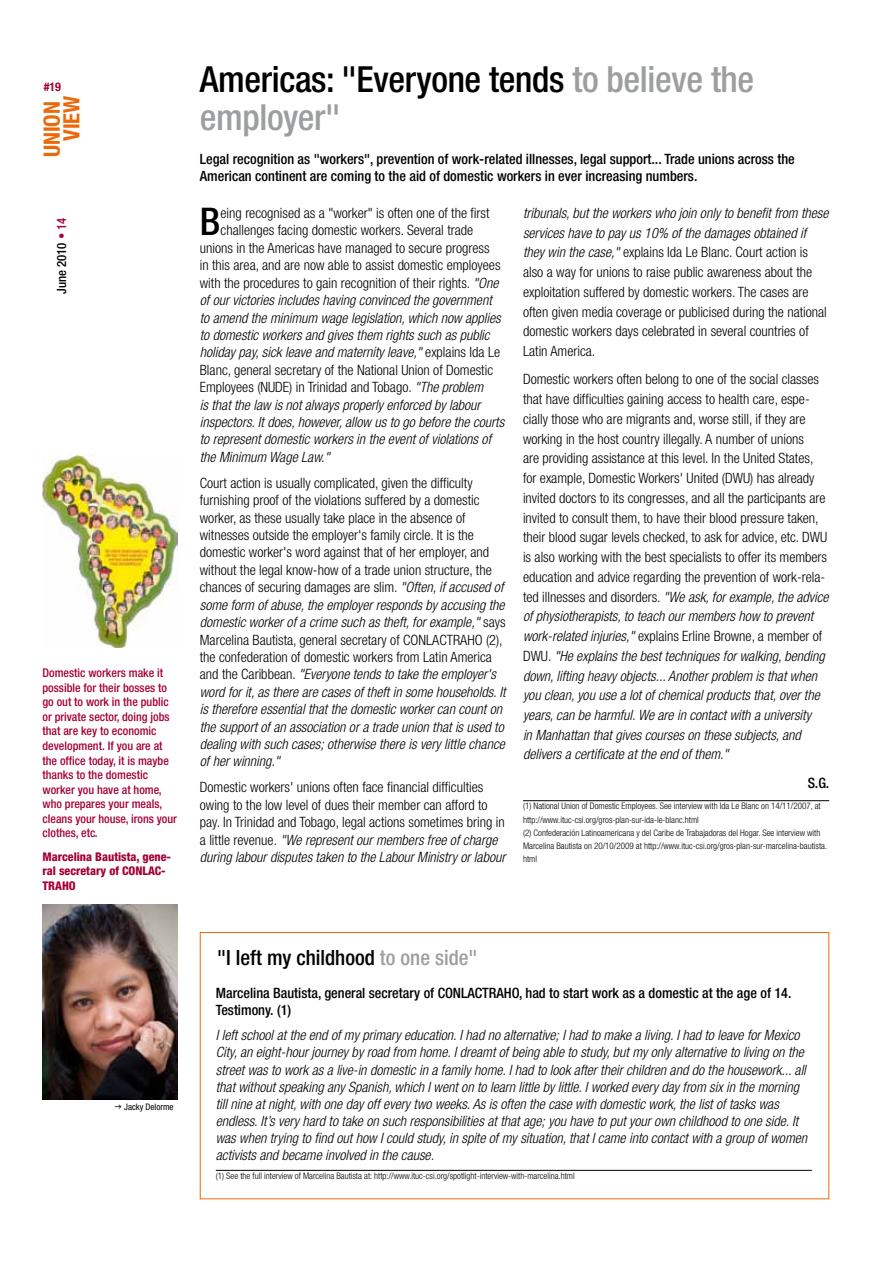
<style>
.page{position:relative;width:893px;height:1263px;background:#fff}
.page>*{position:absolute;margin:0;border:0;box-sizing:border-box;transform-origin:0 0}
.t1{font:500 condensed 38.25px "Helvetica Neue";color:#000}
.t2{font:500 condensed 36px/37.5px "Helvetica Neue";letter-spacing:-.01em;color:#000}
.t3{font:700 condensed 22.5px/19.5px "Helvetica Neue";color:#eb690b;text-align:right}
.t4{font:500 condensed 21px "Helvetica Neue";color:#000}
.t5{font:300 condensed 14.25px/19.8px "Helvetica Neue";color:#000}
.t6{font:italic 300 condensed 14.25px/17.1px "Helvetica Neue";color:#000}
.t7{font:500 condensed 14.25px/17.1px "Helvetica Neue";color:#000}
.t8{font:500 condensed 12.75px "Helvetica Neue";color:#000}
.t9{font:500 condensed 12px/14.5px "Helvetica Neue";color:#a50133}
.t10{font:800 condensed 12px/14.5px "Helvetica Neue";color:#a50133}
.t11{font:700 condensed 12px "Helvetica Neue";color:#a50133}
.t12{font:300 condensed 9px/13.2px "Helvetica Neue";color:#000}
.t13{font:condensed 9px "Helvetica Neue";color:#000}
.s1{color:#a50133}
.s2{color:#9c9e9f}
.s3{font-style:italic}
.s4{font-style:normal}
</style>
<div class="page">
<hr style="left:523px;top:800px;width:306px;height:1px;background:#000">
<img style="left:43px;top:904px;width:134px;height:195px">
<img style="left:43px;top:456px;width:134px;height:191px">
<div style="left:200px;top:932px;width:629px;height:267px;border:1px solid #eb690b"></div>
<hr style="left:216px;top:1170px;width:596px;height:1px;background:#000">
<p class="t11" style="left:44px;top:79px;width:19px">#19</p>
<h3 class="t3" style="left:42px;top:157px;width:63px;rotate:-90deg">UNION<br>VIEW</h3>
<p class="t8" style="left:54px;top:294px;width:78px;rotate:-90deg">June 2010 <span class="s1">• 14</span></p>
<p class="t9" style="left:43px;top:665px;width:136px">Domestic workers make it possible for their bosses to go out to work in the public or private sector, doing jobs that are key to economic development. If you are at the office today, it is maybe thanks to the domestic worker you have at home, who prepares your meals, cleans your house, irons your clothes, etc.</p>
<p class="t10" style="left:43px;top:849px;width:130px">Marcelina Bautista, gene&shy;ral secretary of CONLAC-<br>TRAHO</p>
<h2 class="t2" style="left:200px;top:60px;width:556px">Americas: "Everyone tends <span class="s2">to believe the employer"</span></h2>
<p class="t7" style="left:200px;top:150px;width:596px">Legal recognition as "workers", prevention of work-related illnesses, legal support... Trade unions across the<br>American continent are coming to the aid of domestic workers in ever increasing numbers.</p>
<h1 class="t1" style="left:200px;top:199px;width:22px">B</h1>
<p class="t5" style="left:221px;top:203px;width:270px">eing recognised as a "worker" is often one of the first</p>
<p class="t5" style="left:523px;top:203px;width:307px"><span class="s3">tribunals, but the workers who join only to benefit from these services have to pay us 10% of the damages obtained if they win the case,"</span> explains Ida Le Blanc. Court action is also a way for unions to raise public awareness about the exploitation suffered by domestic workers. The cases are often given media coverage or publicised during the national domestic workers days celebrated in several countries of Latin America.</p>
<p class="t5" style="left:523px;top:369px;width:307px">Domestic workers often belong to one of the social classes that have difficulties gaining access to health care, espe&shy;cially those who are migrants and, worse still, if they are working in the host country illegally. A number of unions<br>are providing assistance at this level. In the United States, for example, Domestic Workers' United (DWU) has already invited doctors to its congresses, and all the participants are invited to consult them, to have their blood pressure taken, their blood sugar levels checked, to ask for advice, etc. DWU is also working with the best specialists to offer its members education and advice regarding the prevention of work-rela&shy;ted illnesses and disorders. <span class="s3">"We ask, for example, the advice of physiotherapists, to teach our members how to prevent work-related injuries,"</span> explains Erline Browne, a member of DWU. <span class="s3">"He explains the best techniques for walking, bending down, lifting heavy objects... Another problem is that when you clean, you use a lot of chemical products that, over the years, can be harmful. We are in contact with a university<br>in Manhattan that gives courses on these subjects, and delivers a certificate at the end of them."</span></p>
<p class="t7" style="left:808px;top:774px;width:23px">S.G.</p>
<p class="t12" style="left:523px;top:799px;width:306px">(1) National Union of Domestic Employees. See interview with Ida Le Blanc on 14/11/2007, at http://www.ituc-csi.org/gros-plan-sur-ida-le-blanc.html<br>(2) Confederación Latinoamericana y del Caribe de Trabajadoras del Hogar. See interview with Marcelina Bautista on 20/10/2009 at http://www.ituc-csi.org/gros-plan-sur-marcelina-bautista. html</p>
<p class="t5" style="left:221px;top:220px;width:254px">challenges facing domestic workers. Several trade</p>
<p class="t5" style="left:200px;top:238px;width:291px">unions in the Americas have managed to secure progress</p>
<p class="t5" style="left:200px;top:255px;width:302px">in this area, and are now able to assist domestic employees</p>
<p class="t5" style="left:200px;top:273px;width:300px">with the procedures to gain recognition of their rights. <span class="s3">"One</span></p>
<p class="t6" style="left:200px;top:291px;width:293px">of our victories includes having convinced the government</p>
<p class="t6" style="left:200px;top:309px;width:302px">to amend the minimum wage legislation, which now applies</p>
<p class="t6" style="left:200px;top:326px;width:291px">to domestic workers and gives them rights such as public</p>
<p class="t6" style="left:200px;top:344px;width:302px">holiday pay, sick leave and maternity leave," <span class="s4">explains Ida Le</span></p>
<p class="t5" style="left:200px;top:360px;width:295px">Blanc, general secretary of the National Union of Domestic</p>
<p class="t5" style="left:200px;top:377px;width:285px">Employees (NUDE) in Trinidad and Tobago. <span class="s3">"The problem</span></p>
<p class="t6" style="left:200px;top:396px;width:282px">is that the law is not always properly enforced by labour</p>
<p class="t6" style="left:200px;top:413px;width:306px">inspectors. It does, however, allow us to go before the courts</p>
<p class="t6" style="left:200px;top:431px;width:293px">to represent domestic workers in the event of violations of</p>
<p class="t6" style="left:200px;top:448px;width:131px">the Minimum Wage Law."</p>
<p class="t5" style="left:200px;top:474px;width:307px;line-height:17.4px">Court action is usually complicated, given the difficulty furnishing proof of the violations suffered by a domestic worker, as these usually take place in the absence of witnesses outside the employer's family circle. It is the domestic worker's word against that of her employer, and without the legal know-how of a trade union structure, the chances of securing damages are slim. <span class="s3">"Often, if accused of some form of abuse, the employer responds by accusing the domestic worker of a crime such as theft, for example,"</span> says Marcelina Bautista, general secretary of CONLACTRAHO (2), the confederation of domestic workers from Latin America and the Caribbean. <span class="s3">"Everyone tends to take the employer's word for it, as there are cases of theft in some households. It is therefore essential that the domestic worker can count on the support of an association or a trade union that is used to dealing with such cases; otherwise there is very little chance of her winning."</span></p>
<p class="t5" style="left:200px;top:778px;width:307px;line-height:17.4px">Domestic workers' unions often face financial difficulties owing to the low level of dues their member can afford to pay. In Trinidad and Tobago, legal actions sometimes bring in a little revenue. <span class="s3">"We represent our members free of charge during labour disputes taken to the Labour Ministry or labour</span></p>
<p class="t13" style="left:124px;top:1101px;width:51px">Jacky Delorme</p>
<h3 class="t4" style="left:217px;top:945px;width:262px">"I left my childhood <span class="s2">to one side"</span></h3>
<p class="t7" style="left:216px;top:984px;width:577px">Marcelina Bautista, general secretary of CONLACTRAHO, had to start work as a domestic at the age of 14.<br>Testimony. (1)</p>
<p class="t6" style="left:216px;top:1027px;width:593px">I left school at the end of my primary education. I had no alternative; I had to make a living. I had to leave for Mexico City, an eight-hour journey by road from home. I dreamt of being able to study, but my only alternative to living on the street was to work as a live-in domestic in a family home. I had to look after their children and do the housework... all that without speaking any Spanish, which I went on to learn little by little. I worked every day from six in the morning till nine at night, with one day off every two weeks. As is often the case with domestic work, the list of tasks was endless. It’s very hard to take on such responsibilities at that age; you have to put your own childhood to one side. It was when trying to find out how I could study, in spite of my situation, that I came into contact with a group of women activists and became involved in the cause.</p>
<p class="t12" style="left:216px;top:1169px;width:360px">(1) See the full interview of Marcelina Bautista at: http://www.ituc-csi.org/spotlight-interview-with-marcelina.html</p>
</div>
